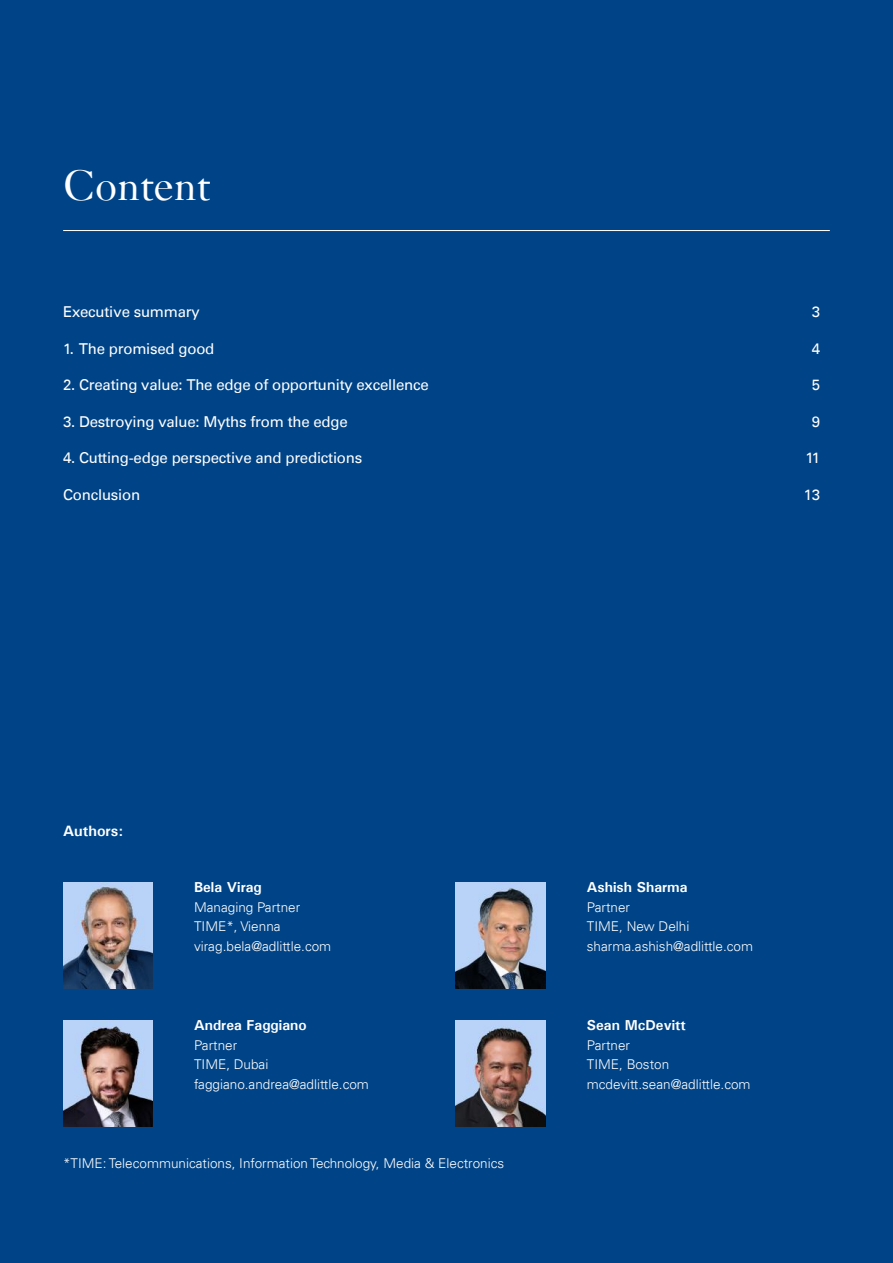
<style>
.page{position:relative;width:893px;height:1263px;background:#004487}
.page>*{position:absolute;margin:0;border:0;box-sizing:border-box;transform-origin:0 0}
.t1{font:45px "Janson";color:#fff}
.t2{font:15px "Univers LT";letter-spacing:-.015em;color:#fff}
.t3{font:700 15px "Univers";color:#fff}
.t4{font:700 14.4px "Univers";color:#fff}
.t5{font:300 13.5px/19.5px "Univers LT";color:#fff}
</style>
<div class="page">
<hr style="left:63px;top:230px;width:767px;height:1px;background:#fff">
<img style="left:63px;top:882px;width:89px;height:106px">
<img style="left:456px;top:882px;width:89px;height:106px">
<img style="left:63px;top:1020px;width:89px;height:106px">
<img style="left:456px;top:1020px;width:89px;height:106px">
<h1 class="t1" style="left:63px;top:159px;width:149px">Content</h1>
<p class="t2" style="left:63px;top:303px;width:138px">Executive summary</p>
<p class="t2" style="left:812px;top:303px;width:10px">3</p>
<p class="t2" style="left:63px;top:339px;width:153px">1. The promised good</p>
<p class="t2" style="left:812px;top:339px;width:10px">4</p>
<p class="t2" style="left:63px;top:376px;width:367px">2. Creating value: The edge of opportunity excellence</p>
<p class="t2" style="left:812px;top:376px;width:10px">5</p>
<p class="t2" style="left:63px;top:412px;width:286px">3. Destroying value: Myths from the edge</p>
<p class="t2" style="left:812px;top:412px;width:10px">9</p>
<p class="t2" style="left:63px;top:449px;width:301px">4. Cutting-edge perspective and predictions</p>
<p class="t2" style="left:806px;top:449px;width:16px">11</p>
<p class="t2" style="left:63px;top:485px;width:79px">Conclusion</p>
<p class="t2" style="left:804px;top:485px;width:18px">13</p>
<p class="t3" style="left:63px;top:821px;width:62px">Authors:</p>
<p class="t4" style="left:194px;top:878px;width:69px">Bela Virag</p>
<p class="t5" style="left:194px;top:897px;width:139px">Managing Partner<br>TIME*, Vienna virag.bela@adlittle.com</p>
<p class="t4" style="left:194px;top:1016px;width:114px">Andrea Faggiano</p>
<p class="t5" style="left:194px;top:1035px;width:176px">Partner<br>TIME, Dubai faggiano.andrea@adlittle.com</p>
<p class="t5" style="left:63px;top:1153px;width:443px">*TIME: Telecommunications, Information Technology, Media &amp; Electronics</p>
<p class="t4" style="left:587px;top:878px;width:102px">Ashish Sharma</p>
<p class="t5" style="left:587px;top:897px;width:168px">Partner<br>TIME, New Delhi sharma.ashish@adlittle.com</p>
<p class="t4" style="left:587px;top:1016px;width:100px">Sean McDevitt</p>
<p class="t5" style="left:587px;top:1035px;width:165px">Partner<br>TIME, Boston mcdevitt.sean@adlittle.com</p>
</div>
